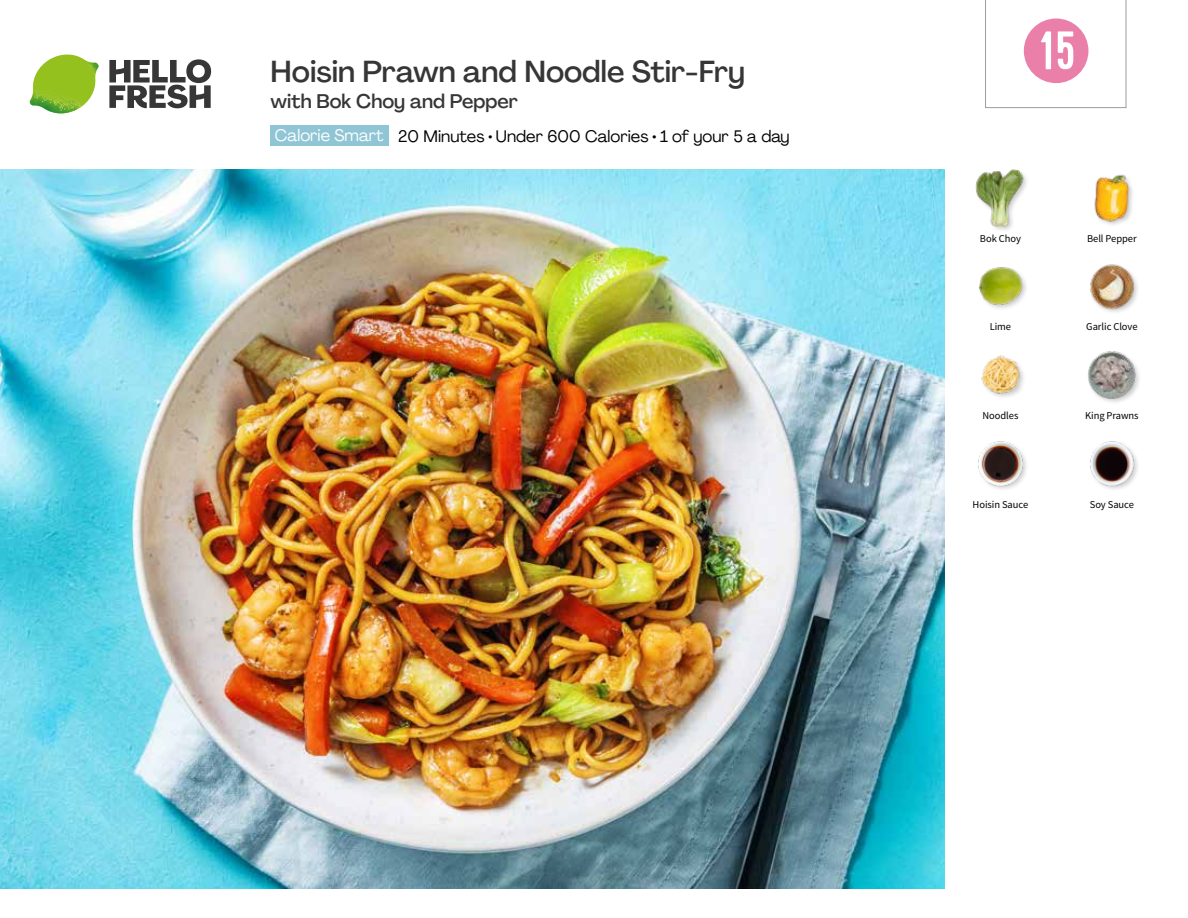
<style>
.page{position:relative;width:1188px;height:918px;background:#fff}
.page>*{position:absolute;margin:0;border:0;box-sizing:border-box;transform-origin:0 0}
.t1{font:54px "Kapra";color:#fff}
.t2{font:500 30px "Agrandir";color:#373636}
.t3{font:500 19.5px "Agrandir";color:#373636}
.t4{font:16.5px "Agrandir";color:#000}
.t5{font:16.5px "Agrandir";color:#fff}
.t6{font:10.5px "Source Sans Pro";letter-spacing:-.005em;color:#000}
</style>
<div class="page">
<svg style="left:109px;top:59px;width:102px;height:49px"></svg>
<img style="left:30px;top:55px;width:69px;height:59px">
<img style="left:0;top:170px;width:945px;height:718px">
<div style="left:271px;top:126px;width:118px;height:20px;background:#8fc5d4"></div>
<img style="left:981px;top:355px;width:43px;height:42px">
<img style="left:978px;top:441px;width:49px;height:48px">
<img style="left:1090px;top:441px;width:48px;height:48px">
<img style="left:1088px;top:351px;width:51px;height:51px">
<div style="left:975px;top:168px;width:54px;height:65px;background:#000;opacity:.2"></div>
<img style="left:975px;top:169px;width:54px;height:57px">
<div style="left:978px;top:266px;width:51px;height:45px;background:#000;opacity:.2"></div>
<img style="left:978px;top:266px;width:46px;height:44px">
<img style="left:1090px;top:264px;width:48px;height:48px">
<img style="left:1094px;top:174px;width:39px;height:51px">
<svg style="left:985px;top:0;width:141px;height:108px"></svg>
<h2 class="t2" style="left:271px;top:53px;width:476px">Hoisin Prawn and Noodle Stir-Fry</h2>
<h3 class="t3" style="left:271px;top:89px;width:249px">with Bok Choy and Pepper</h3>
<h3 class="t5" style="left:275px;top:125px;width:110px">Calorie Smart</h3>
<h3 class="t4" style="left:398px;top:126px;width:393px">20 Minutes • Under 600 Calories • 1 of your 5 a day</h3>
<h1 class="t1" style="left:1040px;top:19px;width:36px">15</h1>
<p class="t6" style="left:980px;top:231px;width:43px">Bok Choy</p>
<p class="t6" style="left:1087px;top:231px;width:51px">Bell Pepper</p>
<p class="t6" style="left:990px;top:320px;width:23px">Lime</p>
<p class="t6" style="left:1086px;top:320px;width:53px">Garlic Clove</p>
<p class="t6" style="left:982px;top:409px;width:37px">Noodles</p>
<p class="t6" style="left:1085px;top:409px;width:55px">King Prawns</p>
<p class="t6" style="left:973px;top:498px;width:57px">Hoisin Sauce</p>
<p class="t6" style="left:1090px;top:498px;width:46px">Soy Sauce</p>
</div>
